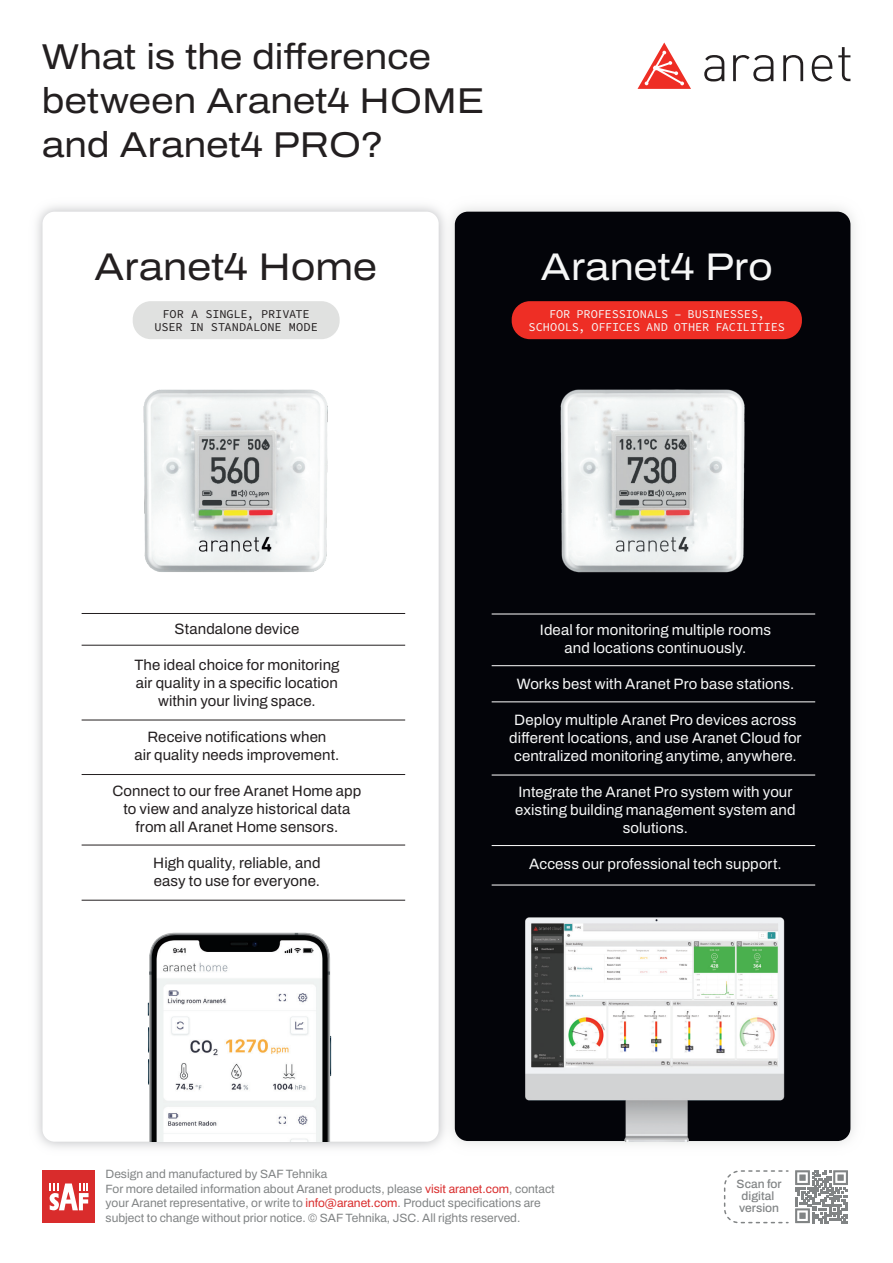
<style>
.page{position:relative;width:893px;height:1263px;background:#fff}
.page>*{position:absolute;margin:0;border:0;box-sizing:border-box;transform-origin:0 0}
.t1{font:38.55px "Archivo Semi Expanded";letter-spacing:-.005em;color:#231f20}
.t2{font:38.55px "Archivo Semi Expanded";letter-spacing:-.005em;color:#f6f7f7}
.t3{font:36px/44.1px "Archivo Semi Expanded";letter-spacing:-.005em;color:#231f20}
.t4{font:15px/18px "Archivo";letter-spacing:.005em;color:#f6f7f7;text-align:center}
.t5{font:15px/18px "Archivo";letter-spacing:.005em;color:#231f20;text-align:center}
.t6{font:12px/14.4px "Archivo";color:#818485}
.t7{font:200 12px/13.5px "Source Code Roman";letter-spacing:-.005em;color:#f6f7f7;text-align:center}
.t8{font:200 12px/13.5px "Source Code Roman";letter-spacing:-.01em;color:#231f20;text-align:center}
.t9{font:500 12px/12px "Archivo";color:#818485}
.s1{color:#d92c2c}
</style>
<div class="page">
<div style="left:455px;top:212px;width:395px;height:929px;background:#030409;border-radius:13px"></div>
<img style="left:37px;top:206px;width:418px;height:942px">
<div style="left:43px;top:212px;width:396px;height:930px;background:#fff;border-radius:12px"></div>
<div style="left:512px;top:301px;width:290px;height:38px;background:#ee2e25;border-radius:18px"></div>
<div style="left:133px;top:301px;width:207px;height:38px;background:#e0e1e0;border-radius:18px"></div>
<svg style="left:704px;top:55px;width:20px;height:26px"></svg>
<svg style="left:733px;top:55px;width:40px;height:26px"></svg>
<svg style="left:783px;top:55px;width:20px;height:26px"></svg>
<svg style="left:812px;top:55px;width:20px;height:26px"></svg>
<svg style="left:838px;top:47px;width:12px;height:34px"></svg>
<svg style="left:637px;top:43px;width:54px;height:46px"></svg>
<img style="left:560px;top:389px;width:185px;height:184px">
<hr style="left:82px;top:645px;width:323px;height:1px;background:#231f20">
<hr style="left:82px;top:720px;width:323px;height:1px;background:#231f20">
<hr style="left:82px;top:774px;width:323px;height:1px;background:#231f20">
<hr style="left:82px;top:845px;width:323px;height:1px;background:#231f20">
<hr style="left:82px;top:900px;width:323px;height:1px;background:#231f20">
<hr style="left:82px;top:613px;width:323px;height:1px;background:#231f20">
<hr style="left:492px;top:614px;width:323px;height:1px;background:#fff">
<hr style="left:492px;top:665px;width:323px;height:1px;background:#fff">
<hr style="left:492px;top:702px;width:323px;height:1px;background:#fff">
<hr style="left:492px;top:775px;width:323px;height:1px;background:#fff">
<hr style="left:492px;top:845px;width:323px;height:1px;background:#fff">
<hr style="left:492px;top:885px;width:323px;height:1px;background:#fff">
<img style="left:123px;top:932px;width:227px;height:210px">
<img style="left:525px;top:917px;width:260px;height:224px">
<img style="left:143px;top:389px;width:185px;height:183px">
<div style="left:43px;top:1170px;width:52px;height:53px;background:#d92c2c"></div>
<svg style="left:49px;top:1183px;width:40px;height:27px"></svg>
<svg style="left:723px;top:1170px;width:65px;height:54px"></svg>
<svg style="left:795px;top:1170px;width:53px;height:53px"></svg>
<h2 class="t3" style="left:42px;top:34px;width:444px">What is the difference between Aranet4 HOME and Aranet4 PRO?</h2>
<h1 class="t1" style="left:94px;top:238px;width:285px">Aranet4 Home</h1>
<h1 class="t2" style="left:541px;top:238px;width:234px">Aranet4 Pro</h1>
<p class="t7" style="left:529px;top:307px;width:258px">FOR PROFESSIONALS – BUSINESSES,<br>SCHOOLS, OFFICES AND OTHER FACILITIES</p>
<p class="t8" style="left:154px;top:307px;width:165px">FOR A SINGLE, PRIVATE<br>USER IN STANDALONE MODE</p>
<p class="t5" style="left:175px;top:620px;width:126px">Standalone device</p>
<p class="t5" style="left:134px;top:656px;width:207px">The ideal choice for monitoring air quality in a specific location within your living space.</p>
<p class="t5" style="left:134px;top:728px;width:207px">Receive notifications when<br>air quality needs improvement.</p>
<p class="t5" style="left:112px;top:782px;width:250px">Connect to our free Aranet Home app to view and analyze historical data from all Aranet Home sensors.</p>
<p class="t5" style="left:153px;top:854px;width:169px;text-align:left">High quality, reliable, and easy to use for everyone.</p>
<p class="t4" style="left:540px;top:621px;width:233px">Ideal for monitoring multiple rooms and locations continuously.</p>
<p class="t4" style="left:517px;top:675px;width:279px">Works best with Aranet Pro base stations.</p>
<p class="t4" style="left:509px;top:711px;width:294px">Deploy multiple Aranet Pro devices across different locations, and use Aranet Cloud for centralized monitoring anytime, anywhere.</p>
<p class="t4" style="left:515px;top:783px;width:282px">Integrate the Aranet Pro system with your existing building management system and solutions.</p>
<p class="t4" style="left:529px;top:855px;width:254px">Access our professional tech support.</p>
<p class="t6" style="left:106px;top:1167px;width:451px">Design and manufactured by SAF Tehnika<br>For more detailed information about Aranet products, please <span class="s1">visit aranet.com</span>, contact your Aranet representative, or write to <span class="s1">info@aranet.com</span>. Product specifications are subject to change without prior notice. © SAF Tehnika, JSC. All rights reserved.</p>
<p class="t9" style="left:737px;top:1178px;width:46px">Scan for digital version</p>
</div>
